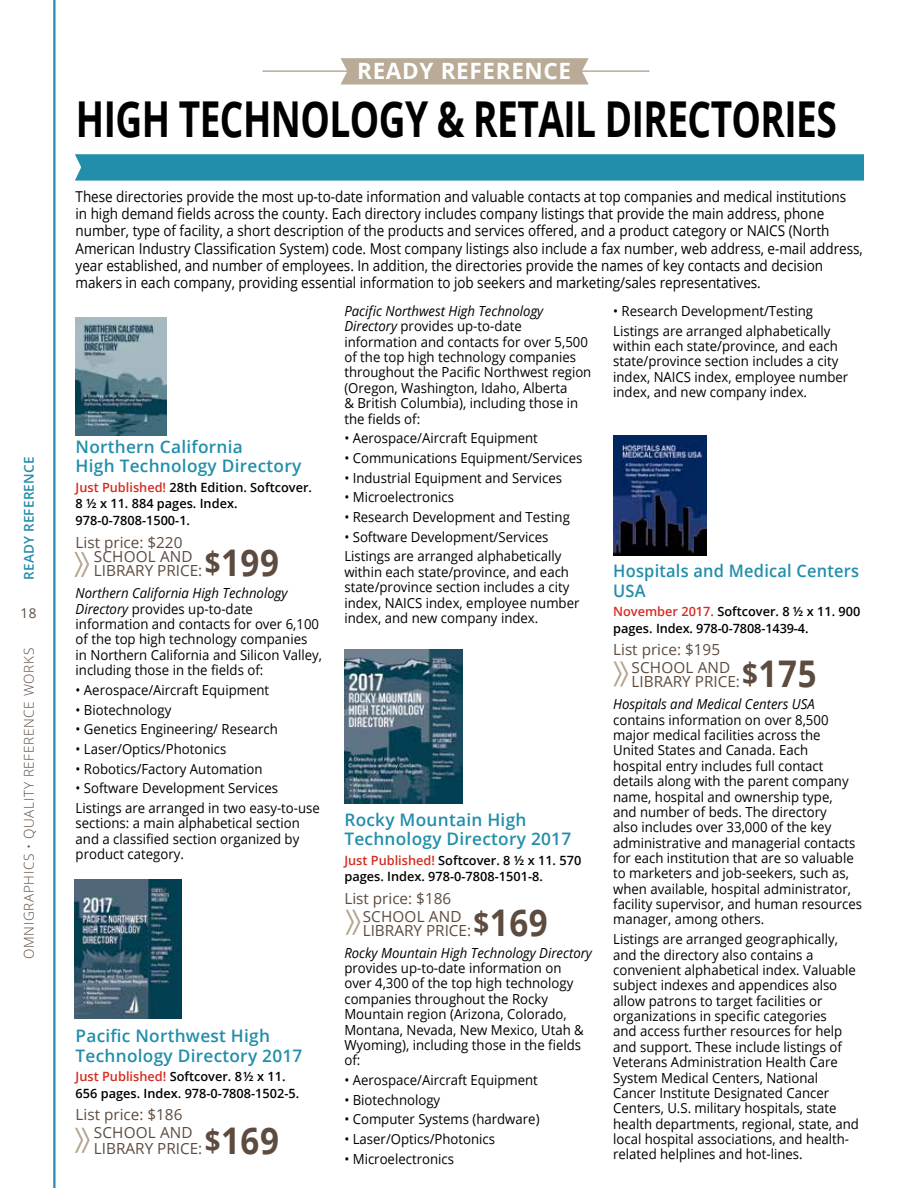
<style>
.page{position:relative;width:918px;height:1188px;background:#fff}
.page>*{position:absolute;margin:0;border:0;box-sizing:border-box;transform-origin:0 0}
.t1{font:700 49.5px "Open Sans";letter-spacing:-.015em;color:#000;scale:.75 1}
.t2{font:700 22.5px "Open Sans";letter-spacing:.03em;color:#fff}
.t3{font:600 17.25px/19.5px "Open Sans";letter-spacing:.015em;color:#228eab}
.t4{font:600 17.25px/19.5px "Open Sans";letter-spacing:.015em;color:#228eab;scale:.95 1}
.t5{font:15.3px/17.9px "Open Sans";color:#5d4b3f}
.t6{font:15px/17.2px "Open Sans";color:#000;scale:.9 1}
.t7{font:13.8px/15.3px "Open Sans";color:#000;scale:.95 1}
.t8{font:italic 13.8px "Open Sans";color:#000;scale:.95 1}
.t9{font:300 13.5px "Open Sans";letter-spacing:.05em;color:#5d4b3f}
.t10{font:600 13.5px "Open Sans";letter-spacing:.015em;color:#228eab}
.t11{font:13.5px "Open Sans";color:#5d4b3f}
.t12{font:600 12.75px/16.5px "Open Sans";color:#000}
.s1{color:#d42c20}
.s2{font-weight:700;font-size:30.75px}
.s3{font-weight:700;font-size:36.75px}
.s4{font-style:italic}
</style>
<div class="page">
<hr style="left:53px;top:0;width:3px;height:1188px;background:#228eab">
<img style="left:75px;top:880px;width:106px;height:138px">
<img style="left:75px;top:317px;width:91px;height:118px">
<img style="left:345px;top:650px;width:118px;height:153px">
<img style="left:613px;top:435px;width:93px;height:120px">
<svg style="left:346px;top:910px;width:15px;height:25px"></svg>
<svg style="left:613px;top:661px;width:15px;height:25px"></svg>
<svg style="left:75px;top:1128px;width:15px;height:25px"></svg>
<svg style="left:74px;top:552px;width:15px;height:25px"></svg>
<svg style="left:75px;top:154px;width:789px;height:27px;background:#2891ad"></svg>
<svg style="left:341px;top:58px;width:248px;height:27px;background:#bcae9a"></svg>
<hr style="left:552px;top:70px;width:98px;height:2px;background:#b9ab96">
<hr style="left:262px;top:70px;width:97px;height:2px;background:#b9ab96">
<p class="t10" style="left:20px;top:580px;width:125px;rotate:-90deg">READY REFERENCE</p>
<p class="t11" style="left:21px;top:604px;width:18px">18</p>
<p class="t9" style="left:20px;top:959px;width:312px;rotate:-90deg">OMNIGRAPHICS • QUALITY REFERENCE WORKS</p>
<h2 class="t2" style="left:357px;top:55px;width:216px">READY REFERENCE</h2>
<h1 class="t1" style="left:76px;top:84px;width:1016px">HIGH TECHNOLOGY &amp; RETAIL DIRECTORIES</h1>
<p class="t6" style="left:76px;top:187px;width:876px">These directories provide the most up-to-date information and valuable contacts at top companies and medical institutions<br>in high demand fields across the county. Each directory includes company listings that provide the main address, phone number, type of facility, a short description of the products and services offered, and a product category or NAICS (North American Industry Classification System) code. Most company listings also include a fax number, web address, e-mail address, year established, and number of employees. In addition, the directories provide the names of key contacts and decision makers in each company, providing essential information to job seekers and marketing/sales representatives.</p>
<p class="t3" style="left:76px;top:436px;width:227px">Northern California<br>High Technology Directory</p>
<p class="t12" style="left:76px;top:479px;width:238px"><span class="s1">Just Published!</span> 28th Edition. Softcover.<br>8 ½ x 11. 884 pages. Index.<br>978-0-7808-1500-1.</p>
<p class="t5" style="left:94px;top:534px;width:187px;line-height:14.2px;text-indent:-18px">List price: $220<br>SCHOOL AND<br>LIBRARY PRICE:<span class="s2">$</span><span class="s3">199</span></p>
<p class="t7" style="left:76px;top:585px;width:261px"><span class="s4">Northern California High Technology Directory</span> provides up-to-date information and contacts for over 6,100 of the top high technology companies in Northern California and Silicon Valley, including those in the fields of:</p>
<p class="t7" style="left:76px;top:682px;width:205px">• Aerospace/Aircraft Equipment</p>
<p class="t7" style="left:76px;top:701px;width:102px">• Biotechnology</p>
<p class="t7" style="left:76px;top:721px;width:214px">• Genetics Engineering/ Research</p>
<p class="t7" style="left:76px;top:741px;width:160px">• Laser/Optics/Photonics</p>
<p class="t7" style="left:76px;top:761px;width:198px">• Robotics/Factory Automation</p>
<p class="t7" style="left:76px;top:778px;width:259px;line-height:19.6px">• Software Development Services<br>Listings are arranged in two easy-to-use</p>
<p class="t7" style="left:76px;top:815px;width:238px;text-align:justify">sections: a main alphabetical section and a classified section organized by product category.</p>
<p class="t3" style="left:76px;top:1026px;width:228px">Pacific Northwest High<br>Technology Directory 2017</p>
<p class="t12" style="left:76px;top:1068px;width:225px"><span class="s1">Just Published!</span> Softcover. 8 ½ x 11.<br>656 pages. Index. 978-0-7808-1502-5.</p>
<p class="t5" style="left:94px;top:1106px;width:100px;text-indent:-18px">List price: $186<br>SCHOOL AND</p>
<p class="t5" style="left:94px;top:1139px;width:187px">LIBRARY PRICE:<span class="s2">$</span><span class="s3">169</span></p>
<p class="t7" style="left:344px;top:303px;width:262px"><span class="s4">Pacific Northwest High Technology Directory</span> provides up-to-date information and contacts for over 5,500 of the top high technology companies throughout the Pacific Northwest region (Oregon, Washington, Idaho, Alberta<br>&amp; British Columbia), including those in the fields of:</p>
<p class="t7" style="left:344px;top:430px;width:205px">• Aerospace/Aircraft Equipment</p>
<p class="t7" style="left:344px;top:450px;width:252px">• Communications Equipment/Services</p>
<p class="t7" style="left:344px;top:470px;width:231px">• Industrial Equipment and Services</p>
<p class="t7" style="left:344px;top:489px;width:117px">• Microelectronics</p>
<p class="t7" style="left:344px;top:509px;width:239px">• Research Development and Testing</p>
<p class="t7" style="left:344px;top:527px;width:230px;line-height:19.6px">• Software Development/Services<br>Listings are arranged alphabetically</p>
<p class="t7" style="left:344px;top:564px;width:249px">within each state/province, and each state/province section includes a city index, NAICS index, employee number index, and new company index.</p>
<p class="t3" style="left:344px;top:809px;width:228px">Rocky Mountain High<br>Technology Directory 2017</p>
<p class="t12" style="left:344px;top:852px;width:238px"><span class="s1">Just Published!</span> Softcover. 8 ½ x 11. 570 pages. Index. 978-0-7808-1501-8.</p>
<p class="t5" style="left:363px;top:889px;width:100px;text-indent:-18px">List price: $186<br>SCHOOL AND</p>
<p class="t5" style="left:363px;top:921px;width:187px">LIBRARY PRICE:<span class="s2">$</span><span class="s3">169</span></p>
<p class="t8" style="left:344px;top:943px;width:262px">Rocky Mountain High Technology Directory</p>
<p class="t7" style="left:344px;top:960px;width:254px">provides up-to-date information on over 4,300 of the top high technology companies throughout the Rocky<br>Mountain region (Arizona, Colorado,<br>Montana, Nevada, New Mexico, Utah &amp;<br>Wyoming), including those in the fields of:</p>
<p class="t7" style="left:344px;top:1072px;width:205px">• Aerospace/Aircraft Equipment</p>
<p class="t7" style="left:344px;top:1092px;width:102px">• Biotechnology</p>
<p class="t7" style="left:344px;top:1111px;width:207px">• Computer Systems (hardware)</p>
<p class="t7" style="left:344px;top:1131px;width:160px">• Laser/Optics/Photonics</p>
<p class="t7" style="left:344px;top:1151px;width:117px">• Microelectronics</p>
<p class="t7" style="left:613px;top:301px;width:230px;line-height:19.6px">• Research Development/Testing<br>Listings are arranged alphabetically</p>
<p class="t7" style="left:613px;top:338px;width:249px">within each state/province, and each state/province section includes a city index, NAICS index, employee number index, and new company index.</p>
<p class="t4" style="left:613px;top:561px;width:261px">Hospitals and Medical Centers<br>USA</p>
<p class="t12" style="left:613px;top:603px;width:249px"><span class="s1">November 2017.</span> Softcover. 8 ½ x 11. 900 pages. Index. 978-0-7808-1439-4.</p>
<p class="t5" style="left:632px;top:640px;width:100px;text-indent:-18px">List price: $195<br>SCHOOL AND</p>
<p class="t5" style="left:632px;top:672px;width:187px">LIBRARY PRICE:<span class="s2">$</span><span class="s3">175</span></p>
<p class="t8" style="left:613px;top:695px;width:214px">Hospitals and Medical Centers USA</p>
<p class="t7" style="left:613px;top:712px;width:264px">contains information on over 8,500 major medical facilities across the United States and Canada. Each<br>hospital entry includes full contact details along with the parent company name, hospital and ownership type,<br>and number of beds. The directory<br>also includes over 33,000 of the key administrative and managerial contacts for each institution that are so valuable to marketers and job-seekers, such as, when available, hospital administrator, facility supervisor, and human resources manager, among others.</p>
<p class="t7" style="left:613px;top:931px;width:260px">Listings are arranged geographically, and the directory also contains a convenient alphabetical index. Valuable subject indexes and appendices also allow patrons to target facilities or organizations in specific categories<br>and access further resources for help and support. These include listings of Veterans Administration Health Care System Medical Centers, National Cancer Institute Designated Cancer Centers, U.S. military hospitals, state health departments, regional, state, and local hospital associations, and health&shy;related helplines and hot-lines.</p>
</div>
